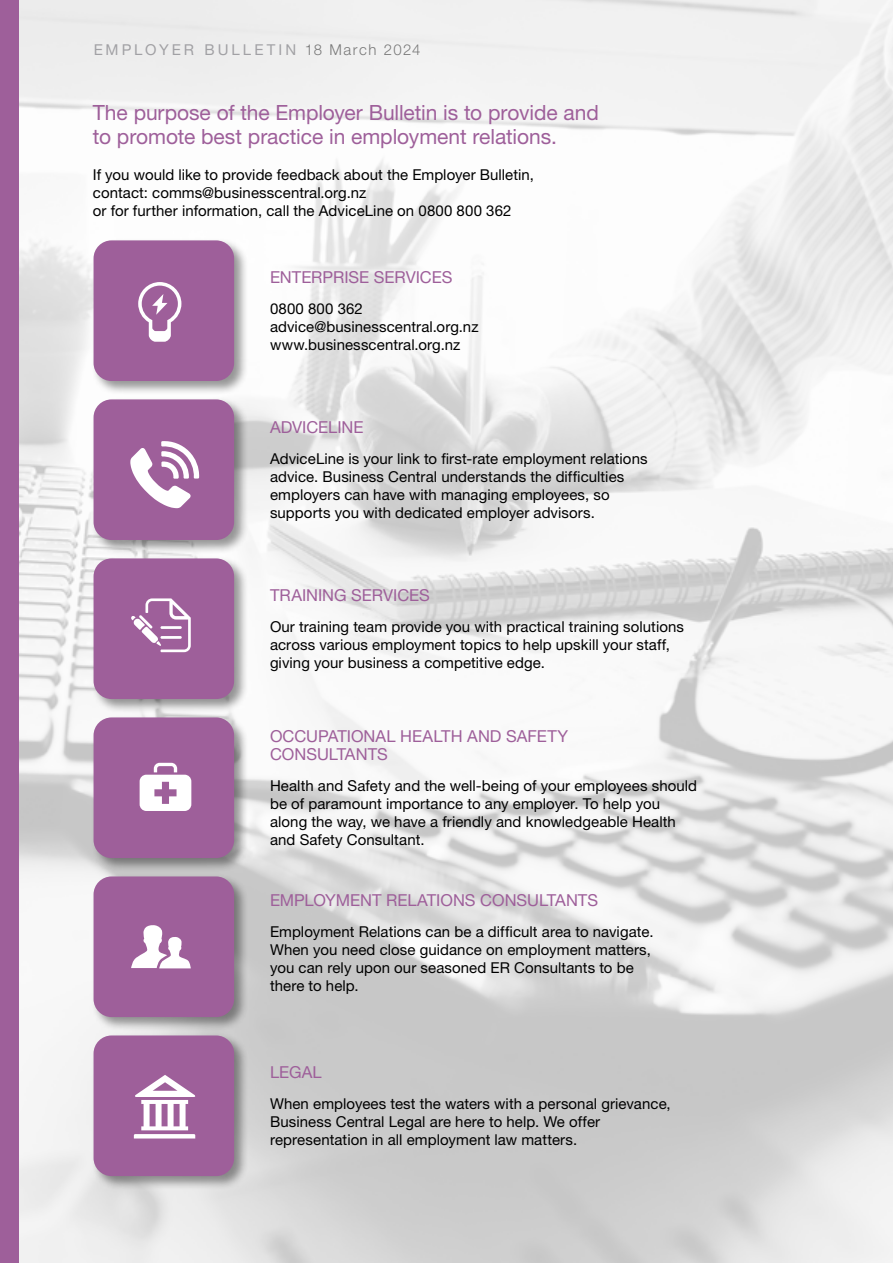
<style>
.page{position:relative;width:893px;height:1263px;background:#fff}
.page>*{position:absolute;margin:0;border:0;box-sizing:border-box;transform-origin:0 0}
.t1{font:21px/24px "Helvetica Neue LT Pro";letter-spacing:-.005em;color:#9e5f9a}
.t2{font:16.5px/18px "Helvetica Neue LT Pro";color:#9e5f9a}
.t3{font:15px/18px "Helvetica Neue LT Pro";letter-spacing:.005em;color:#000}
.t4{font:15px "Helvetica Neue LT Pro";letter-spacing:.2em;color:#5c5b63}
.s1{font-weight:300;color:#000}
</style>
<div class="page">
<img style="left:19px;top:0;width:874px;height:1263px">
<div style="left:0;top:0;width:19px;height:1263px;background:#9e5f9a"></div>
<div style="left:92px;top:398px;width:156px;height:156px;background:#000;opacity:.41"></div>
<div style="left:94px;top:399px;width:140px;height:141px;background:#9e5f9a;border-radius:18px"></div>
<div style="left:92px;top:875px;width:156px;height:156px;background:#000;opacity:.41"></div>
<div style="left:94px;top:876px;width:140px;height:141px;background:#9e5f9a;border-radius:18px"></div>
<div style="left:92px;top:239px;width:156px;height:156px;background:#000;opacity:.41"></div>
<div style="left:94px;top:240px;width:140px;height:141px;background:#9e5f9a;border-radius:18px"></div>
<div style="left:92px;top:716px;width:156px;height:156px;background:#000;opacity:.41"></div>
<div style="left:94px;top:717px;width:140px;height:141px;background:#9e5f9a;border-radius:18px"></div>
<div style="left:92px;top:557px;width:156px;height:156px;background:#000;opacity:.41"></div>
<div style="left:94px;top:558px;width:140px;height:141px;background:#9e5f9a;border-radius:18px"></div>
<div style="left:92px;top:1034px;width:156px;height:156px;background:#000;opacity:.41"></div>
<div style="left:94px;top:1035px;width:140px;height:141px;background:#9e5f9a;border-radius:18px"></div>
<svg style="left:130px;top:441px;width:70px;height:67px"></svg>
<svg style="left:134px;top:1075px;width:62px;height:63px"></svg>
<svg style="left:140px;top:763px;width:51px;height:48px"></svg>
<svg style="left:131px;top:925px;width:60px;height:43px"></svg>
<svg style="left:131px;top:598px;width:60px;height:54px"></svg>
<svg style="left:138px;top:282px;width:43px;height:60px"></svg>
<p class="t4" style="left:94px;top:41px;width:328px">EMPLOYER BULLETIN <span class="s1">18 March 2024</span></p>
<h1 class="t1" style="left:93px;top:100px;width:507px">The purpose of the Employer Bulletin is to provide and to promote best practice in employment relations.</h1>
<p class="t3" style="left:93px;top:165px;width:443px">If you would like to provide feedback about the Employer Bulletin, contact: comms@businesscentral.org.nz<br>or for further information, call the AdviceLine on 0800 800 362</p>
<p class="t2" style="left:270px;top:268px;width:184px">ENTERPRISE SERVICES</p>
<p class="t3" style="left:270px;top:299px;width:210px">0800 800 362 advice@businesscentral.org.nz www.businesscentral.org.nz</p>
<p class="t2" style="left:270px;top:418px;width:95px">ADVICELINE</p>
<p class="t3" style="left:270px;top:449px;width:379px">AdviceLine is your link to first-rate employment relations advice. Business Central understands the difficulties employers can have with managing employees, so supports you with dedicated employer advisors.</p>
<p class="t2" style="left:270px;top:586px;width:161px">TRAINING SERVICES</p>
<p class="t3" style="left:270px;top:617px;width:415px">Our training team provide you with practical training solutions across various employment topics to help upskill your staff, giving your business a competitive edge.</p>
<p class="t2" style="left:270px;top:727px;width:300px">OCCUPATIONAL HEALTH AND SAFETY<br>CONSULTANTS</p>
<p class="t3" style="left:270px;top:776px;width:429px">Health and Safety and the well-being of your employees should be of paramount importance to any employer. To help you along the way, we have a friendly and knowledgeable Health and Safety Consultant.</p>
<p class="t2" style="left:270px;top:891px;width:330px">EMPLOYMENT RELATIONS CONSULTANTS</p>
<p class="t3" style="left:270px;top:922px;width:385px">Employment Relations can be a difficult area to navigate.<br>When you need close guidance on employment matters, you can rely upon our seasoned ER Consultants to be there to help.</p>
<p class="t2" style="left:270px;top:1063px;width:53px">LEGAL</p>
<p class="t3" style="left:270px;top:1094px;width:402px">When employees test the waters with a personal grievance,<br>Business Central Legal are here to help. We offer representation in all employment law matters.</p>
</div>
